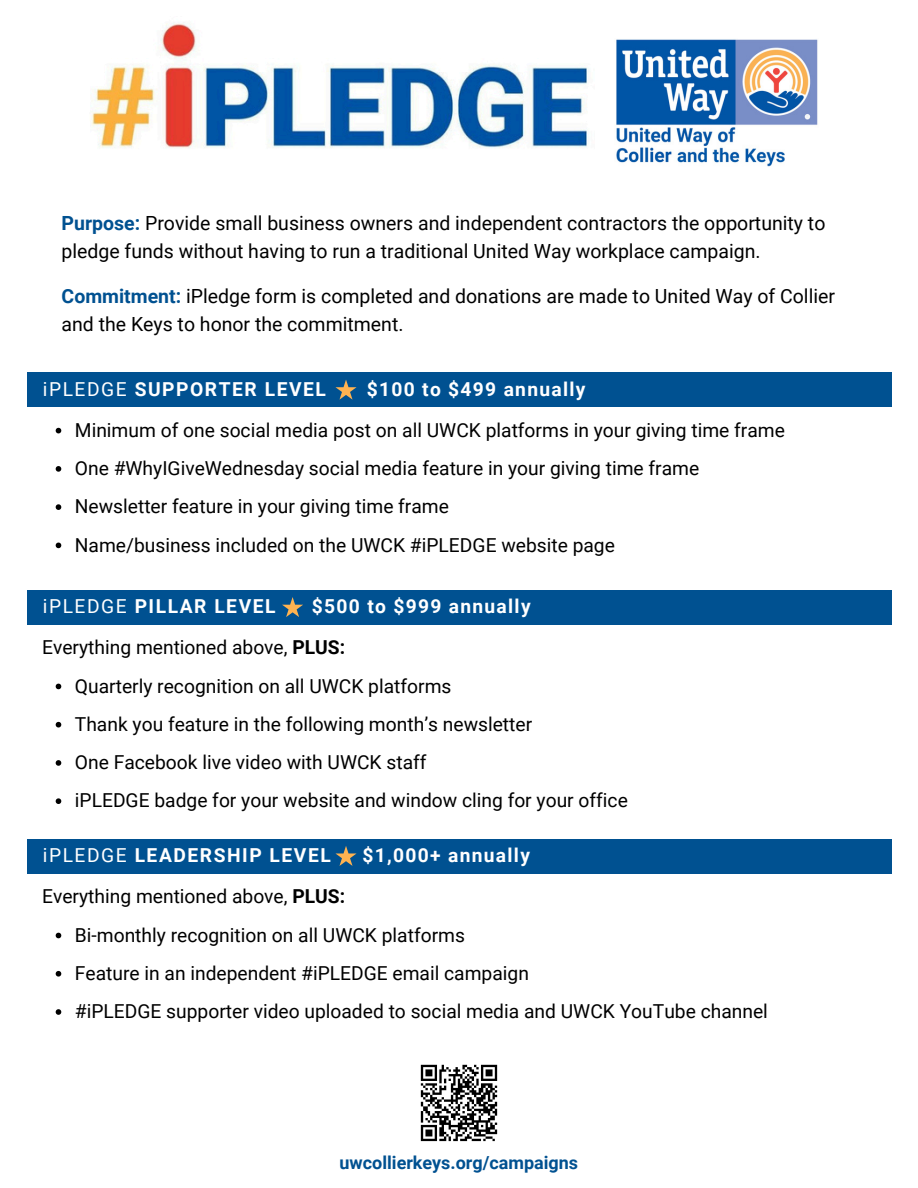
<style>
.page{position:relative;width:918px;height:1188px;background:#fff}
.page>*{position:absolute;margin:0;border:0;box-sizing:border-box;transform-origin:0 0}
.t1{font:19.5px/28px "Roboto";color:#000}
.t2{font:19.2px "Roboto";color:#000}
.t3{font:700 19.2px "Roboto";letter-spacing:.08em;color:#fff}
.t4{font:700 18px "Roboto";color:#005191}
.s1{font-weight:700;color:#005191}
.s2{font-weight:400}
.s3{font-weight:700}
</style>
<div class="page">
<svg style="left:56px;top:428px;width:5px;height:5px"></svg>
<svg style="left:56px;top:466px;width:5px;height:6px"></svg>
<svg style="left:56px;top:504px;width:5px;height:6px"></svg>
<svg style="left:56px;top:543px;width:5px;height:5px"></svg>
<div style="left:27px;top:373px;width:864px;height:34px;background:#005191"></div>
<svg style="left:335px;top:380px;width:22px;height:20px"></svg>
<svg style="left:56px;top:684px;width:5px;height:5px"></svg>
<svg style="left:56px;top:722px;width:5px;height:6px"></svg>
<svg style="left:56px;top:760px;width:5px;height:6px"></svg>
<svg style="left:56px;top:798px;width:5px;height:6px"></svg>
<div style="left:27px;top:590px;width:864px;height:34px;background:#005191"></div>
<svg style="left:282px;top:597px;width:21px;height:20px"></svg>
<div style="left:27px;top:839px;width:864px;height:34px;background:#005191"></div>
<svg style="left:335px;top:846px;width:22px;height:20px"></svg>
<svg style="left:56px;top:933px;width:5px;height:5px"></svg>
<svg style="left:56px;top:971px;width:5px;height:6px"></svg>
<svg style="left:56px;top:1009px;width:5px;height:6px"></svg>
<img style="left:91px;top:23px;width:498px;height:125px">
<img style="left:616px;top:39px;width:202px;height:128px">
<svg style="left:420px;top:1064px;width:78px;height:78px"></svg>
<p class="t1" style="left:62px;top:209px;width:765px"><span class="s1">Purpose:</span> Provide small business owners and independent contractors the opportunity to pledge funds without having to run a traditional United Way workplace campaign.</p>
<p class="t1" style="left:62px;top:282px;width:775px"><span class="s1">Commitment:</span> iPledge form is completed and donations are made to United Way of Collier and the Keys to honor the commitment.</p>
<p class="t3" style="left:43px;top:378px;width:285px"><span class="s2">iPLEDGE</span> SUPPORTER LEVEL</p>
<p class="t3" style="left:367px;top:378px;width:220px">$100 to $499 annually</p>
<p class="t2" style="left:75px;top:419px;width:712px">Minimum of one social media post on all UWCK platforms in your giving time frame</p>
<p class="t2" style="left:75px;top:457px;width:626px">One #WhyIGiveWednesday social media feature in your giving time frame</p>
<p class="t2" style="left:75px;top:496px;width:376px">Newsletter feature in your giving time frame</p>
<h1 class="t2" style="left:75px;top:534px;width:542px">Name/business included on the UWCK #iPLEDGE website page</h1>
<p class="t3" style="left:43px;top:595px;width:234px"><span class="s2">iPLEDGE</span> PILLAR LEVEL</p>
<p class="t3" style="left:312px;top:595px;width:220px">$500 to $999 annually</p>
<p class="t2" style="left:42px;top:637px;width:304px">Everything mentioned above, <span class="s3">PLUS:</span></p>
<p class="t2" style="left:75px;top:675px;width:378px">Quarterly recognition on all UWCK platforms</p>
<p class="t2" style="left:75px;top:713px;width:459px">Thank you feature in the following month’s newsletter</p>
<h1 class="t2" style="left:75px;top:751px;width:353px">One Facebook live video with UWCK staff</h1>
<p class="t2" style="left:75px;top:790px;width:554px">iPLEDGE badge for your website and window cling for your office</p>
<p class="t3" style="left:43px;top:844px;width:290px"><span class="s2">iPLEDGE</span> LEADERSHIP LEVEL</p>
<p class="t3" style="left:363px;top:844px;width:169px">$1,000+ annually</p>
<p class="t2" style="left:42px;top:886px;width:304px">Everything mentioned above, <span class="s3">PLUS:</span></p>
<h1 class="t2" style="left:75px;top:924px;width:392px">Bi-monthly recognition on all UWCK platforms</h1>
<p class="t2" style="left:75px;top:962px;width:456px">Feature in an independent #iPLEDGE email campaign</p>
<p class="t2" style="left:75px;top:1000px;width:695px">#iPLEDGE supporter video uploaded to social media and UWCK YouTube channel</p>
<p class="t4" style="left:340px;top:1152px;width:240px">uwcollierkeys.org/campaigns</p>
</div>
